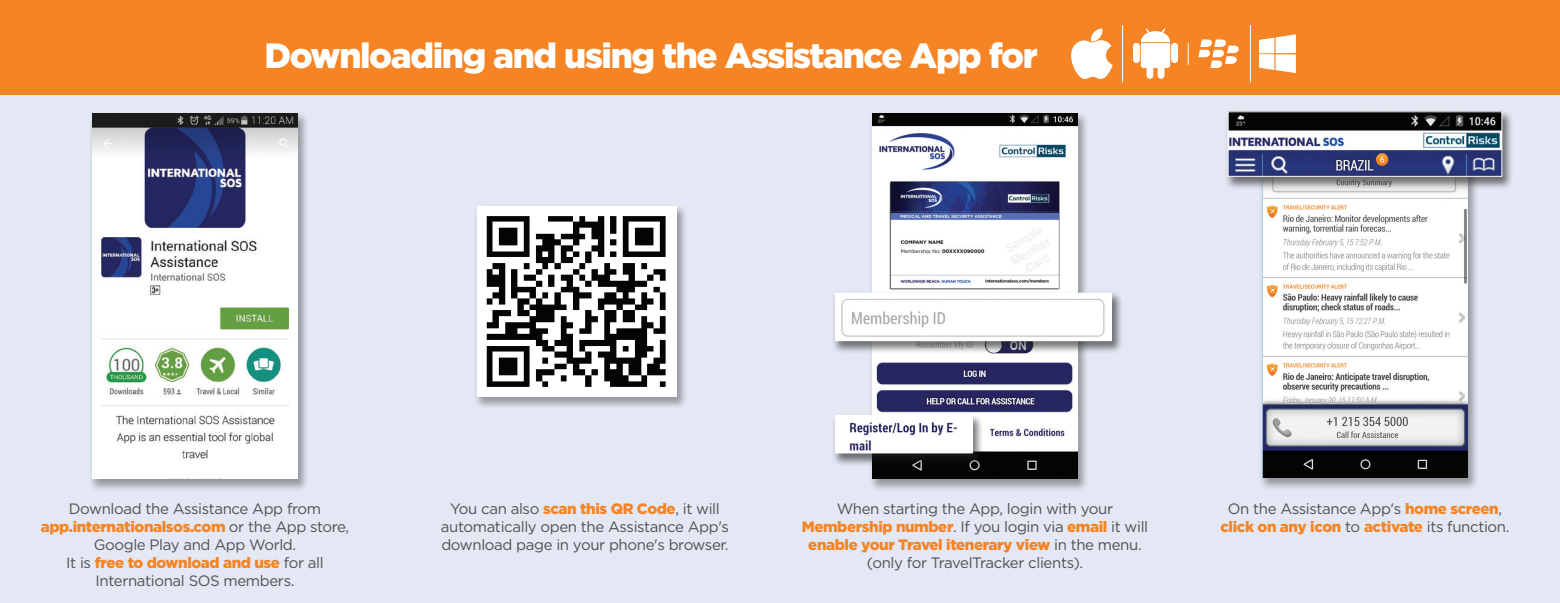
<style>
.page{position:relative;width:1560px;height:603px;background:#fff}
.page>*{position:absolute;margin:0;border:0;box-sizing:border-box;transform-origin:0 0}
.t1{font:900 35px "Gotham";letter-spacing:-.04em;color:#fff}
.t2{font:15px "Gotham";letter-spacing:-.025em;color:#4f5151}
.t3{font:900 15px/18px "Gotham";letter-spacing:-.025em;color:#f58425;text-align:center}
.s1{font-weight:400;color:#4f5151}
.s2{font-weight:900;color:#f58425}
</style>
<div class="page">
<div style="left:0;top:0;width:1559px;height:95px;background:#f58425"></div>
<div style="left:0;top:95px;width:1559px;height:507px;background:#e3e8f4"></div>
<svg style="left:1071px;top:29px;width:41px;height:50px"></svg>
<svg style="left:1140px;top:28px;width:29px;height:51px"></svg>
<div style="left:1133px;top:43px;width:6px;height:20px;background:#fff;border-radius:3px"></div>
<div style="left:1133px;top:43px;width:6px;height:20px;border:1px solid #fff;border-radius:3px"></div>
<div style="left:1171px;top:43px;width:6px;height:20px;background:#fff;border-radius:3px"></div>
<div style="left:1171px;top:43px;width:6px;height:20px;border:1px solid #fff;border-radius:3px"></div>
<svg style="left:1198px;top:40px;width:40px;height:28px"></svg>
<svg style="left:1259px;top:35px;width:36px;height:38px"></svg>
<hr style="left:1121px;top:25px;width:1px;height:57px;background:#fff">
<svg style="left:1187px;top:43px;width:1px;height:22px"></svg>
<hr style="left:1249px;top:25px;width:1px;height:57px;background:#fff">
<div style="left:868px;top:112px;width:220px;height:380px;background:#231f20;opacity:.4"></div>
<img style="left:872px;top:114px;width:205px;height:364px">
<div style="left:473px;top:204px;width:215px;height:206px;background:#231f20;opacity:.4"></div>
<div style="left:477px;top:206px;width:199px;height:190px;background:#fff"></div>
<img style="left:486px;top:216px;width:180px;height:171px">
<div style="left:1258px;top:112px;width:220px;height:378px;background:#231f20;opacity:.4"></div>
<img style="left:1262px;top:190px;width:205px;height:287px">
<div style="left:89px;top:112px;width:220px;height:380px;background:#231f20;opacity:.4"></div>
<img style="left:92px;top:114px;width:205px;height:364px">
<div style="left:831px;top:291px;width:292px;height:63px;background:#231f20;opacity:.6"></div>
<img style="left:837px;top:294px;width:272px;height:45px">
<div style="left:835px;top:292px;width:276px;height:49px;border:1px solid #fff"></div>
<div style="left:831px;top:413px;width:152px;height:53px;background:#231f20;opacity:.6"></div>
<img style="left:837px;top:417px;width:133px;height:34px">
<div style="left:835px;top:415px;width:137px;height:38px;border:1px solid #fff"></div>
<div style="left:1223px;top:109px;width:290px;height:81px;background:#231f20;opacity:.6"></div>
<img style="left:1229px;top:113px;width:270px;height:62px">
<div style="left:1227px;top:111px;width:274px;height:66px;border:1px solid #fff"></div>
<p class="t1" style="left:264px;top:31px;width:774px">Downloading and using the Assistance App for</p>
<p class="t2" style="left:69px;top:499px;width:254px">Download the Assistance App from</p>
<p class="t3" style="left:41px;top:517px;width:310px">app.internationalsos.com <span class="s1">or the App store,</span></p>
<p class="t2" style="left:94px;top:535px;width:204px">Google Play and App World.</p>
<p class="t3" style="left:66px;top:553px;width:259px"><span class="s1">It is</span> free to download and use <span class="s1">for all</span></p>
<p class="t2" style="left:95px;top:571px;width:200px">International SOS members.</p>
<p class="t2" style="left:450px;top:499px;width:271px">You can also <span class="s2">scan this QR Code</span>, it will</p>
<p class="t2" style="left:441px;top:517px;width:290px">automatically open the Assistance App's</p>
<p class="t2" style="left:441px;top:535px;width:289px">download page in your phone's browser.</p>
<p class="t2" style="left:836px;top:499px;width:278px">When starting the App, login with your</p>
<p class="t3" style="left:801px;top:517px;width:348px">Membership number<span class="s1">. If you login via</span> email <span class="s1">it will </span>enable your Travel itenerary view <span class="s1">in the menu.</span></p>
<p class="t2" style="left:866px;top:553px;width:218px">(only for TravelTracker clients).</p>
<p class="t2" style="left:1227px;top:499px;width:276px">On the Assistance App's <span class="s2">home screen</span>,</p>
<p class="t3" style="left:1220px;top:517px;width:290px">click on any icon <span class="s1">to</span> activate <span class="s1">its function.</span></p>
</div>
